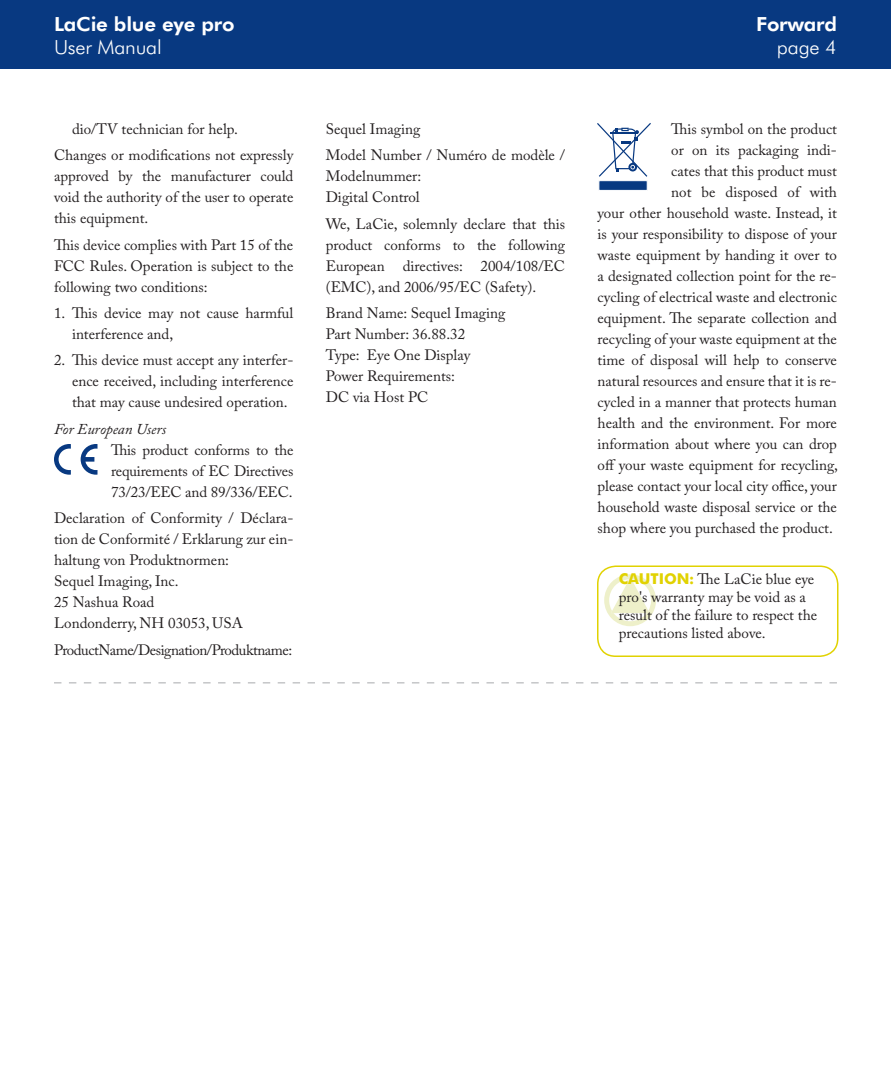
<style>
.page{position:relative;width:891px;height:1080px;background:#fff}
.page>*{position:absolute;margin:0;border:0;box-sizing:border-box;transform-origin:0 0}
.t1{font:800 19.5px "Futura BT";letter-spacing:-.01em;color:#fff;scale:1.05 1}
.t2{font:300 19.5px "Futura BT";letter-spacing:-.01em;color:#fff;scale:1.05 1}
.simple_text{font:15px/21px "Adobe Caslon Pro";color:#231f20;text-align:justify}
.numbering{font:15px/21px "Adobe Caslon Pro";color:#231f20}
.simple_text-2{font:15px "Adobe Caslon Pro";letter-spacing:-.03em;color:#231f20}
.bullets{font:15px "Adobe Caslon Pro";color:#231f20}
.simple_text-3{font:italic 15px "Adobe Caslon Pro";color:#231f20}
.s1{font-family:"Futura BT";font-weight:700;color:#e1d201}
</style>
<div class="page">
<div style="left:0;top:0;width:891px;height:69px;background:#083981"></div>
<svg style="left:54px;top:444px;width:17px;height:31px"></svg>
<svg style="left:81px;top:444px;width:17px;height:31px"></svg>
<svg style="left:597px;top:123px;width:54px;height:54px"></svg>
<div style="left:599px;top:181px;width:48px;height:9px;background:#083981"></div>
<svg style="left:604px;top:574px;width:52px;height:52px"></svg>
<div style="left:597px;top:566px;width:241px;height:91px;border:2px solid #e1d201;border-radius:18px"></div>
<svg style="left:54px;top:682px;width:783px;height:1px"></svg>
<p class="t1" style="left:756px;top:12px;width:78px">Forward</p>
<h1 class="t1" style="left:54px;top:12px;width:173px">LaCie blue eye pro</h1>
<h1 class="t2" style="left:54px;top:35px;width:104px">User Manual</h1>
<h1 class="t2" style="left:777px;top:35px;width:59px">page 4</h1>
<p class="bullets" style="left:72px;top:120px;width:167px">dio/TV technician for help.</p>
<p class="simple_text" style="left:54px;top:145px;width:241px">Changes or modifications not expressly approved by the manufacturer could void the authority of the user to operate this equipment.</p>
<p class="simple_text" style="left:54px;top:234px;width:241px">This device complies with Part 15 of the FCC Rules. Operation is subject to the following two conditions:</p>
<p class="numbering" style="left:72px;top:302px;width:223px;text-indent:-18px">1. This device may not cause harmful interference and,</p>
<p class="numbering" style="left:72px;top:350px;width:223px;text-align:justify;text-indent:-18px">2. This device must accept any interfer&shy;ence received, including interference that may cause undesired operation.</p>
<p class="simple_text-3" style="left:54px;top:420px;width:114px">For European Users</p>
<p class="simple_text" style="left:111px;top:439px;width:184px">This product conforms to the requirements of EC Directives 73/23/EEC and 89/336/EEC.</p>
<p class="simple_text" style="left:54px;top:508px;width:241px">Declaration of Conformity / Déclara&shy;tion de Conformité / Erklarung zur ein&shy;haltung von Produktnormen:</p>
<p class="simple_text" style="left:54px;top:571px;width:126px">Sequel Imaging, Inc.</p>
<p class="simple_text" style="left:54px;top:592px;width:102px">25 Nashua Road</p>
<p class="simple_text" style="left:54px;top:613px;width:190px">Londonderry, NH 03053, USA</p>
<p class="simple_text-2" style="left:54px;top:641px;width:240px">ProductName/Designation/Produktname:</p>
<p class="simple_text" style="left:326px;top:118px;width:96px">Sequel Imaging</p>
<p class="simple_text" style="left:326px;top:145px;width:241px">Model Number / Numéro de modèle /<br>Modelnummer:</p>
<p class="simple_text" style="left:326px;top:187px;width:95px">Digital Control</p>
<p class="simple_text" style="left:326px;top:213px;width:241px">We, LaCie, solemnly declare that this product conforms to the following European directives: 2004/108/EC (EMC), and 2006/95/EC (Safety).</p>
<p class="simple_text" style="left:326px;top:302px;width:181px">Brand Name: Sequel Imaging</p>
<p class="simple_text" style="left:326px;top:323px;width:141px">Part Number: 36.88.32</p>
<p class="simple_text" style="left:326px;top:344px;width:146px">Type: Eye One Display</p>
<p class="simple_text" style="left:326px;top:365px;width:131px">Power Requirements:</p>
<p class="simple_text" style="left:326px;top:386px;width:104px">DC via Host PC</p>
<p class="simple_text" style="left:671px;top:118px;width:167px">This symbol on the product</p>
<p class="simple_text" style="left:671px;top:139px;width:167px">or on its packaging indi-</p>
<p class="simple_text" style="left:671px;top:160px;width:167px">cates that this product must</p>
<p class="simple_text" style="left:671px;top:181px;width:167px">not be disposed of with</p>
<p class="simple_text" style="left:598px;top:202px;width:241px">your other household waste. Instead, it</p>
<p class="simple_text" style="left:598px;top:223px;width:241px">is your responsibility to dispose of your</p>
<p class="simple_text" style="left:598px;top:244px;width:241px">waste equipment by handing it over to</p>
<p class="simple_text" style="left:598px;top:265px;width:241px">a designated collection point for the re-</p>
<p class="simple_text" style="left:598px;top:286px;width:241px">cycling of electrical waste and electronic</p>
<p class="simple_text" style="left:598px;top:307px;width:241px">equipment. The separate collection and</p>
<p class="simple_text" style="left:598px;top:328px;width:241px">recycling of your waste equipment at the</p>
<p class="simple_text" style="left:598px;top:349px;width:241px">time of disposal will help to conserve</p>
<p class="simple_text" style="left:598px;top:370px;width:241px">natural resources and ensure that it is re-</p>
<p class="simple_text" style="left:598px;top:391px;width:241px">cycled in a manner that protects human</p>
<p class="simple_text" style="left:598px;top:412px;width:241px">health and the environment. For more</p>
<p class="simple_text" style="left:598px;top:433px;width:241px">information about where you can drop</p>
<p class="simple_text" style="left:598px;top:454px;width:242px">off your waste equipment for recycling,</p>
<p class="simple_text" style="left:598px;top:475px;width:241px">please contact your local city office, your</p>
<p class="simple_text" style="left:598px;top:496px;width:241px">household waste disposal service or the</p>
<p class="simple_text" style="left:598px;top:517px;width:237px">shop where you purchased the product.</p>
<p class="simple_text" style="left:619px;top:570px;width:200px;line-height:18px;text-align:left"><span class="s1">CAUTION:</span> The LaCie blue eye pro's warranty may be void as a result of the failure to respect the precautions listed above.</p>
</div>
